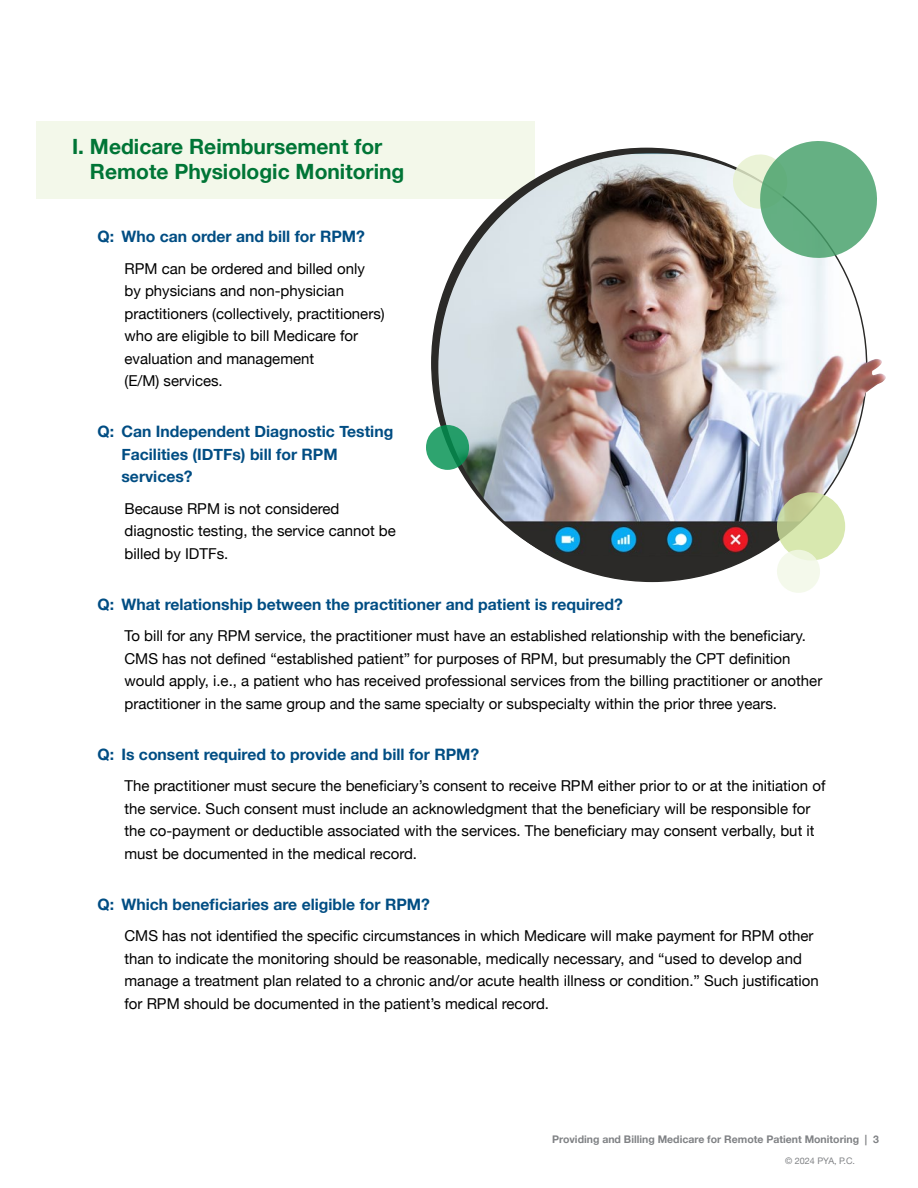
<style>
.page{position:relative;width:918px;height:1188px;background:#fff}
.page>*{position:absolute;margin:0;border:0;box-sizing:border-box;transform-origin:0 0}
.t1{font:700 21px/25.5px "Helvetica Neue";color:#007536}
.t2{font:700 15.75px/22.5px "Helvetica Neue";color:#004d83}
.t3{font:15px/22.5px "Helvetica Neue";color:#000}
.t4{font:700 10.5px "Helvetica Neue";color:#808285}
.t5{font:9px "Helvetica Neue";color:#808285}
</style>
<div class="page">
<div style="left:37px;top:121px;width:498px;height:78px;background:#f3f8ea"></div>
<img style="left:438px;top:152px;width:429px;height:406px">
<hr style="left:567px;top:557px;width:177px;height:2px;background:#2b2a28">
<img style="left:841px;top:359px;width:45px;height:70px">
<svg style="left:777px;top:492px;width:68px;height:69px;background:#d0dea6"></svg>
<svg style="left:426px;top:425px;width:43px;height:45px;background:#269b67"></svg>
<div style="left:777px;top:550px;width:43px;height:43px;background:#f2f8e7;border-radius:50%"></div>
<svg style="left:731px;top:141px;width:146px;height:121px"></svg>
<h1 class="t1" style="left:90px;top:134px;width:316px;text-indent:-18px">I. Medicare Reimbursement for<br>Remote Physiologic Monitoring</h1>
<p class="t2" style="left:98px;top:226px;width:269px">Q: Who can order and bill for RPM?</p>
<p class="t3" style="left:124px;top:258px;width:262px">RPM can be ordered and billed only by physicians and non-physician practitioners (collectively, practitioners) who are eligible to bill Medicare for evaluation and management<br>(E/M) services.</p>
<p class="t2" style="left:122px;top:421px;width:273px;text-indent:-24px">Q: Can Independent Diagnostic Testing<br>Facilities (IDTFs) bill for RPM services?</p>
<p class="t3" style="left:124px;top:498px;width:273px">Because RPM is not considered diagnostic testing, the service cannot be billed by IDTFs.</p>
<p class="t2" style="left:98px;top:594px;width:527px">Q: What relationship between the practitioner and patient is required?</p>
<p class="t3" style="left:124px;top:626px;width:699px">To bill for any RPM service, the practitioner must have an established relationship with the beneficiary.<br>CMS has not defined “established patient” for purposes of RPM, but presumably the CPT definition would apply, i.e., a patient who has received professional services from the billing practitioner or another practitioner in the same group and the same specialty or subspecialty within the prior three years.</p>
<p class="t2" style="left:98px;top:744px;width:383px">Q: Is consent required to provide and bill for RPM?</p>
<p class="t3" style="left:124px;top:776px;width:702px">The practitioner must secure the beneficiary’s consent to receive RPM either prior to or at the initiation of the service. Such consent must include an acknowledgment that the beneficiary will be responsible for the co-payment or deductible associated with the services. The beneficiary may consent verbally, but it must be documented in the medical record.</p>
<p class="t2" style="left:98px;top:894px;width:334px">Q: Which beneficiaries are eligible for RPM?</p>
<p class="t3" style="left:124px;top:926px;width:696px">CMS has not identified the specific circumstances in which Medicare will make payment for RPM other than to indicate the monitoring should be reasonable, medically necessary, and “used to develop and manage a treatment plan related to a chronic and/or acute health illness or condition.” Such justification for RPM should be documented in the patient’s medical record.</p>
<p class="t4" style="left:552px;top:1131px;width:328px">Providing and Billing Medicare for Remote Patient Monitoring | 3</p>
<p class="t5" style="left:785px;top:1154px;width:71px">© 2024 PYA, P.C.</p>
</div>
